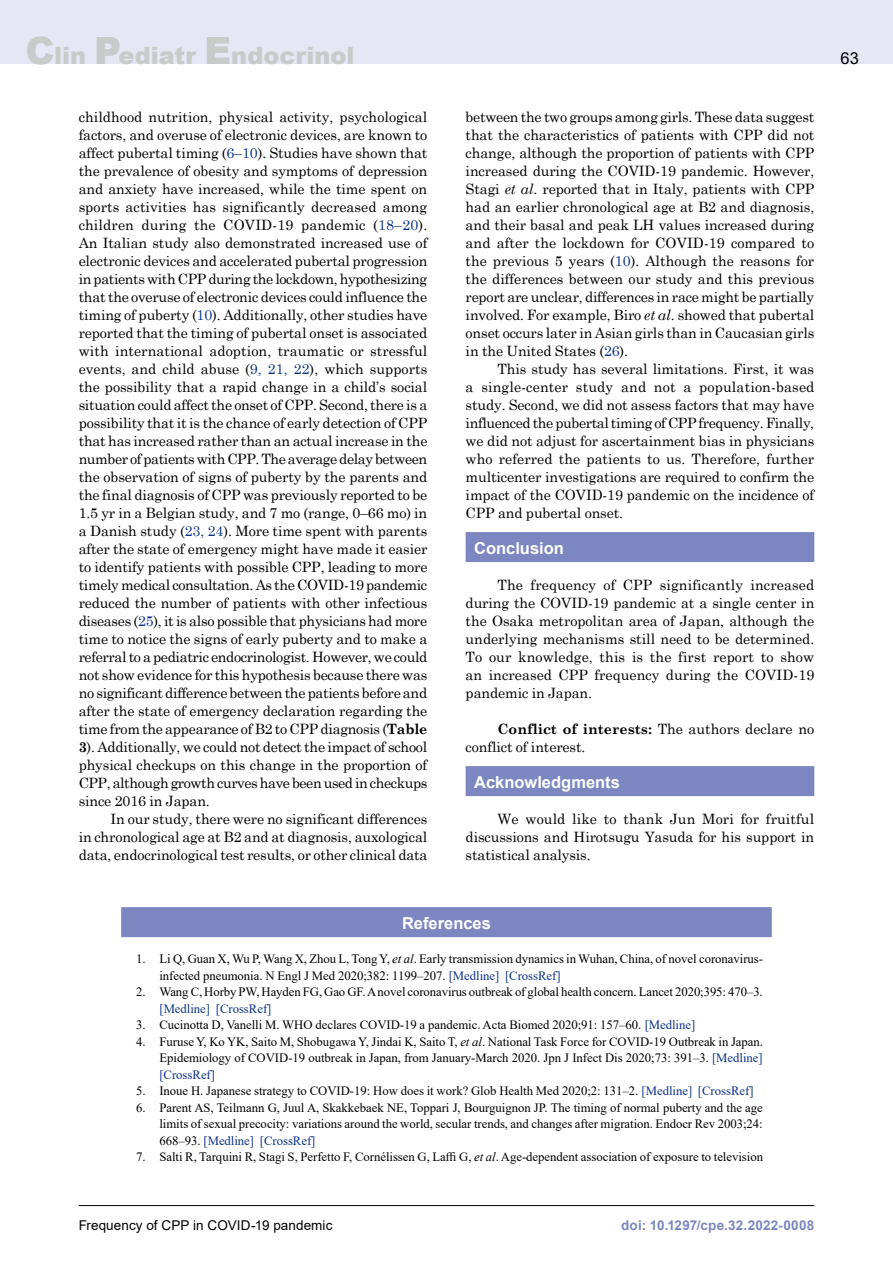
<style>
.page{position:relative;width:893px;height:1263px;background:#fff}
.page>*{position:absolute;margin:0;border:0;box-sizing:border-box;transform-origin:0 0}
.t1{font:900 24px "Arial";color:#c9caca}
.t2{font:700 16.5px "Arial";color:#fff}
.t3{font:16.5px "Arial";color:#000}
.t4{font:14.25px/18px "Century Schoolbook";letter-spacing:-.01em;color:#000;text-align:justify}
.t5{font:13.5px "Arial";letter-spacing:.005em;color:#000}
.t6{font:700 13.5px "Arial";letter-spacing:.015em;color:#7c86c1}
.t7{font:12.75px/16.5px "Times New Roman";letter-spacing:-.005em;color:#000;text-align:justify}
.t8{font:12.75px "Times New Roman";letter-spacing:-.005em;color:#0c3388}
.s1{font-size:37.5px}
.s2{color:#0c3388}
.s3{font-weight:700}
.s4{font-style:italic}
</style>
<div class="page">
<div style="left:0;top:0;width:893px;height:64px;background:#e6e7f4"></div>
<hr style="left:79px;top:1205px;width:735px;height:1px;background:#000">
<div style="left:466px;top:532px;width:348px;height:30px;background:#7c86c1"></div>
<div style="left:466px;top:766px;width:348px;height:30px;background:#7c86c1"></div>
<div style="left:121px;top:907px;width:651px;height:30px;background:#7c86c1"></div>
<h1 class="t1" style="left:26px;top:38px;width:330px"><span class="s1">C</span>lin <span class="s1">P</span>ediatr <span class="s1">E</span>ndocrinol</h1>
<p class="t4" style="left:79px;top:106px;width:350px">childhood nutrition, physical activity, psychological factors, and overuse of electronic devices, are known to affect pubertal timing (<span class="s2">6–10</span>). Studies have shown that the prevalence of obesity and symptoms of depression and anxiety have increased, while the time spent on sports activities has significantly decreased among children during the COVID-19 pandemic (<span class="s2">18–20</span>).<br>An Italian study also demonstrated increased use of electronic devices and accelerated pubertal progression in patients with CPP during the lockdown, hypothesizing that the overuse of electronic devices could influence the timing of puberty (<span class="s2">10</span>). Additionally, other studies have reported that the timing of pubertal onset is associated with international adoption, traumatic or stressful events, and child abuse (<span class="s2">9, 21, 22</span>), which supports the possibility that a rapid change in a child’s social situation could affect the onset of CPP. Second, there is a possibility that it is the chance of early detection of CPP that has increased rather than an actual increase in the number of patients with CPP. The average delay between the observation of signs of puberty by the parents and the final diagnosis of CPP was previously reported to be 1.5 yr in a Belgian study, and 7 mo (range, 0–66 mo) in a Danish study (<span class="s2">23, 24</span>). More time spent with parents after the state of emergency might have made it easier to identify patients with possible CPP, leading to more timely medical consultation. As the COVID-19 pandemic reduced the number of patients with other infectious diseases (<span class="s2">25</span>), it is also possible that physicians had more time to notice the signs of early puberty and to make a referral to a pediatric endocrinologist. However, we could not show evidence for this hypothesis because there was no significant difference between the patients before and after the state of emergency declaration regarding the time from the appearance of B2 to CPP diagnosis (<span class="s3">Table 3</span>). Additionally, we could not detect the impact of school physical checkups on this change in the proportion of CPP, although growth curves have been used in checkups since 2016 in Japan.</p>
<p class="t4" style="left:79px;top:808px;width:350px;text-indent:32px">In our study, there were no significant differences in chronological age at B2 and at diagnosis, auxological data, endocrinological test results, or other clinical data</p>
<p class="t4" style="left:466px;top:106px;width:350px">between the two groups among girls. These data suggest that the characteristics of patients with CPP did not change, although the proportion of patients with CPP increased during the COVID-19 pandemic. However, Stagi <span class="s4">et al</span>. reported that in Italy, patients with CPP had an earlier chronological age at B2 and diagnosis, and their basal and peak LH values increased during and after the lockdown for COVID-19 compared to the previous 5 years (<span class="s2">10</span>). Although the reasons for the differences between our study and this previous report are unclear, differences in race might be partially involved. For example, Biro <span class="s4">et al</span>. showed that pubertal onset occurs later in Asian girls than in Caucasian girls in the United States (<span class="s2">26</span>).</p>
<p class="t4" style="left:466px;top:358px;width:350px;text-indent:32px">This study has several limitations. First, it was a single-center study and not a population-based study. Second, we did not assess factors that may have influenced the pubertal timing of CPP frequency. Finally, we did not adjust for ascertainment bias in physicians who referred the patients to us. Therefore, further multicenter investigations are required to confirm the impact of the COVID-19 pandemic on the incidence of CPP and pubertal onset.</p>
<p class="t2" style="left:474px;top:536px;width:91px">Conclusion</p>
<p class="t4" style="left:466px;top:574px;width:350px;text-indent:32px">The frequency of CPP significantly increased during the COVID-19 pandemic at a single center in the Osaka metropolitan area of Japan, although the underlying mechanisms still need to be determined.<br>To our knowledge, this is the first report to show an increased CPP frequency during the COVID-19 pandemic in Japan.</p>
<p class="t4" style="left:466px;top:718px;width:350px;text-indent:32px"><span class="s3">Conflict of interests:</span> The authors declare no conflict of interest.</p>
<p class="t2" style="left:474px;top:770px;width:147px">Acknowledgments</p>
<p class="t4" style="left:466px;top:808px;width:350px;text-indent:32px">We would like to thank Jun Mori for fruitful discussions and Hirotsugu Yasuda for his support in statistical analysis.</p>
<p class="t2" style="left:402px;top:911px;width:90px">References</p>
<p class="t7" style="left:159px;top:950px;width:605px;text-indent:-23px">1. Li Q, Guan X, Wu P, Wang X, Zhou L, Tong Y, <span class="s4">et al</span>. Early transmission dynamics in Wuhan, China, of novel coronavirus&shy;infected pneumonia. N Engl J Med 2020;382: 1199–207. <span class="s2">[Medline] [CrossRef]</span></p>
<p class="t7" style="left:136px;top:983px;width:628px">2. Wang C, Horby PW, Hayden FG, Gao GF. A novel coronavirus outbreak of global health concern. Lancet 2020;395: 470–3.</p>
<p class="t8" style="left:159px;top:999px;width:113px">[Medline] [CrossRef]</p>
<p class="t7" style="left:136px;top:1016px;width:561px">3. Cucinotta D, Vanelli M. WHO declares COVID-19 a pandemic. Acta Biomed 2020;91: 157–60. <span class="s2">[Medline]</span></p>
<p class="t7" style="left:159px;top:1033px;width:605px;text-indent:-23px">4. Furuse Y, Ko YK, Saito M, Shobugawa Y, Jindai K, Saito T, <span class="s4">et al</span>. National Task Force for COVID-19 Outbreak in Japan.<br>Epidemiology of COVID-19 outbreak in Japan, from January-March 2020. Jpn J Infect Dis 2020;73: 391–3. <span class="s2">[Medline] [CrossRef]</span></p>
<p class="t7" style="left:136px;top:1082px;width:619px">5. Inoue H. Japanese strategy to COVID-19: How does it work? Glob Health Med 2020;2: 131–2. <span class="s2">[Medline] [CrossRef]</span></p>
<p class="t7" style="left:159px;top:1099px;width:605px;text-indent:-23px">6. Parent AS, Teilmann G, Juul A, Skakkebaek NE, Toppari J, Bourguignon JP. The timing of normal puberty and the age limits of sexual precocity: variations around the world, secular trends, and changes after migration. Endocr Rev 2003;24:<br>668–93. <span class="s2">[Medline] [CrossRef]</span></p>
<p class="t7" style="left:136px;top:1148px;width:628px">7. Salti R, Tarquini R, Stagi S, Perfetto F, Cornélissen G, Laffi G, <span class="s4">et al</span>. Age-dependent association of exposure to television</p>
<p class="t5" style="left:79px;top:1216px;width:255px">Frequency of CPP in COVID-19 pandemic</p>
<p class="t6" style="left:621px;top:1216px;width:195px">doi: 10.1297/cpe.32.2022-0008</p>
<p class="t3" style="left:840px;top:47px;width:20px">63</p>
</div>
